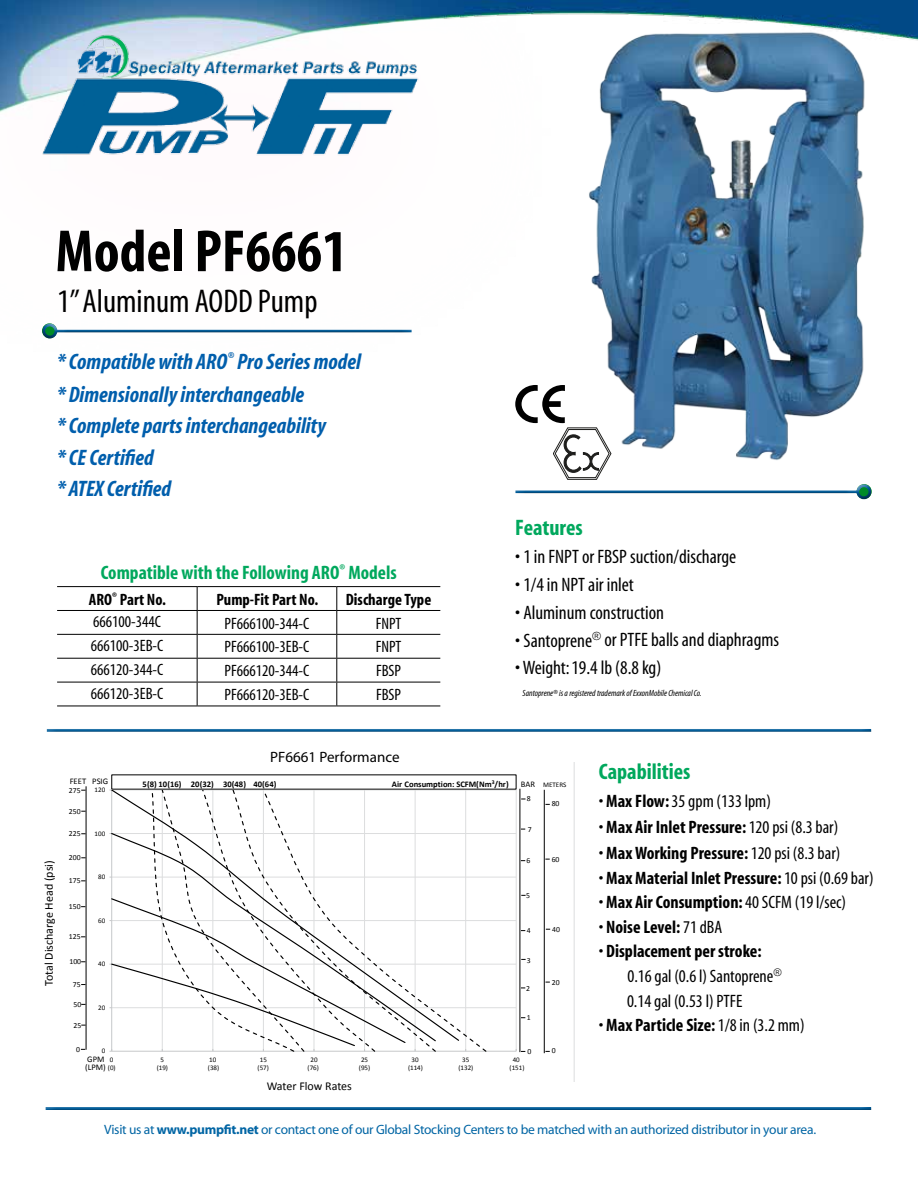
<style>
.page{position:relative;width:918px;height:1188px;background:#fff}
.page>*{position:absolute;margin:0;border:0;box-sizing:border-box;transform-origin:0 0}
.t1{font:700 condensed 60px "Myriad";color:#000}
.t2{font:condensed 33px "Myriad";color:#000}
.t3{font:italic 700 condensed 22.5px/32px "Myriad";color:#005eac}
.t4{font:700 condensed 22.5px "Myriad";color:#00a85d}
.t5{font:condensed 19.5px "Myriad";color:#000}
.t6{font:700 condensed 19.5px "Myriad";color:#00a85d}
.t7{font:700 condensed 18px "Myriad";color:#000}
.t8{font:condensed 18px/24.6px "Myriad";color:#000}
.t9{font:condensed 16.5px "Myriad";color:#000}
.t10{font:700 condensed 16.5px "Myriad";color:#000}
.t11{font:15px "Myriad";color:#000}
.t12{font:13.5px "Myriad";letter-spacing:-.02em;color:#0065a4}
.t13{font:12px "Calibri";color:#000}
.t14{font:10.95px "Calibri";color:#000}
.t15{font:italic condensed 9px "Myriad";color:#000}
.t16{font:700 8.55px "Calibri";color:#000}
.t17{font:8.55px "Calibri";color:#000}
.t18{font:7.8px "Calibri";color:#000}
.t19{font:7.05px "Calibri";color:#000}
.s1{font-size:8.55px}
.s2{font-weight:700}
.s3{font-weight:400}
</style>
<div class="page">
<img style="left:0;top:0;width:918px;height:654px">
<div style="left:41px;top:321px;width:374px;height:12px;background:#fff"></div>
<div style="left:41px;top:325px;width:374px;height:14px;background:#000;opacity:.75"></div>
<div style="left:513px;top:482px;width:360px;height:12px;background:#fff"></div>
<div style="left:513px;top:486px;width:360px;height:14px;background:#000;opacity:.75"></div>
<div style="left:43px;top:1105px;width:830px;height:5px;background:#000;opacity:.75"></div>
<hr style="left:57px;top:586px;width:140px;height:1px;background:#000">
<hr style="left:197px;top:586px;width:140px;height:1px;background:#000">
<hr style="left:337px;top:586px;width:103px;height:1px;background:#000">
<hr style="left:57px;top:610px;width:140px;height:1px;background:#000">
<hr style="left:197px;top:610px;width:140px;height:1px;background:#000">
<hr style="left:337px;top:610px;width:103px;height:1px;background:#000">
<hr style="left:57px;top:634px;width:140px;height:1px;background:#000">
<hr style="left:197px;top:634px;width:140px;height:1px;background:#000">
<hr style="left:337px;top:634px;width:103px;height:1px;background:#000">
<hr style="left:57px;top:658px;width:140px;height:1px;background:#000">
<hr style="left:197px;top:658px;width:140px;height:1px;background:#000">
<hr style="left:337px;top:658px;width:103px;height:1px;background:#000">
<hr style="left:57px;top:682px;width:140px;height:1px;background:#000">
<hr style="left:197px;top:682px;width:140px;height:1px;background:#000">
<svg style="left:197px;top:587px;width:1px;height:119px"></svg>
<hr style="left:337px;top:682px;width:103px;height:1px;background:#000">
<hr style="left:57px;top:706px;width:140px;height:1px;background:#000">
<hr style="left:197px;top:706px;width:140px;height:1px;background:#000">
<hr style="left:337px;top:706px;width:103px;height:1px;background:#000">
<svg style="left:336px;top:587px;width:1px;height:119px"></svg>
<img style="left:27px;top:17px;width:416px;height:161px">
<div style="left:44px;top:726px;width:828px;height:6px;background:#000;opacity:.75"></div>
<img style="left:552px;top:12px;width:356px;height:453px">
<svg style="left:80px;top:762px;width:494px;height:320px"></svg>
<div style="left:112px;top:775px;width:404px;height:14px;background:#fff"></div>
<hr style="left:86px;top:786px;width:1px;height:264px;background:#000">
<hr style="left:520px;top:789px;width:1px;height:263px;background:#000">
<svg style="left:516px;top:1049px;width:9px;height:3px"></svg>
<hr style="left:544px;top:790px;width:1px;height:263px;background:#000">
<svg style="left:515px;top:385px;width:96px;height:95px"></svg>
<h1 class="t1" style="left:56px;top:221px;width:294px">Model PF6661</h1>
<h2 class="t2" style="left:57px;top:285px;width:262px">1” Aluminum AODD Pump</h2>
<p class="t3" style="left:57px;top:346px;width:305px">* Compatible with ARO<sup>®</sup> Pro Series model * Dimensionally interchangeable<br>* Complete parts interchangeability<br>* CE Certified<br>* ATEX Certified</p>
<p class="t6" style="left:101px;top:562px;width:297px">Compatible with the Following ARO<sup>®</sup> Models</p>
<p class="t10" style="left:89px;top:591px;width:79px">ARO<sup>®</sup> Part No.</p>
<p class="t10" style="left:216px;top:591px;width:103px">Pump-Fit Part No.</p>
<p class="t10" style="left:346px;top:591px;width:87px">Discharge Type</p>
<p class="t9" style="left:93px;top:614px;width:69px">666100-344C</p>
<p class="t9" style="left:225px;top:615px;width:86px">PF666100-344-C</p>
<p class="t9" style="left:376px;top:615px;width:27px">FNPT</p>
<p class="t9" style="left:91px;top:638px;width:74px">666100-3EB-C</p>
<p class="t9" style="left:225px;top:639px;width:86px">PF666100-3EB-C</p>
<p class="t9" style="left:376px;top:639px;width:27px">FNPT</p>
<p class="t9" style="left:91px;top:662px;width:74px">666120-344-C</p>
<p class="t9" style="left:225px;top:663px;width:86px">PF666120-344-C</p>
<p class="t9" style="left:376px;top:663px;width:27px">FBSP</p>
<p class="t9" style="left:91px;top:685px;width:74px">666120-3EB-C</p>
<p class="t9" style="left:225px;top:687px;width:86px">PF666120-3EB-C</p>
<p class="t9" style="left:376px;top:687px;width:27px">FBSP</p>
<p class="t4" style="left:515px;top:516px;width:69px">Features</p>
<p class="t5" style="left:515px;top:547px;width:223px">• 1 in FNPT or FBSP suction/discharge</p>
<p class="t5" style="left:515px;top:575px;width:120px">• 1/4 in NPT air inlet</p>
<p class="t5" style="left:515px;top:603px;width:150px">• Aluminum construction</p>
<p class="t5" style="left:515px;top:630px;width:265px">• Santoprene<sup>®</sup> or PTFE balls and diaphragms</p>
<p class="t5" style="left:515px;top:658px;width:148px">• Weight: 19.4 lb (8.8 kg)</p>
<p class="t15" style="left:523px;top:689px;width:180px">Santoprene® is a registered trademark of ExxonMobile Chemical Co.</p>
<p class="t13" style="left:41px;top:986px;width:127px;rotate:-90deg">Total Discharge Head (psi)</p>
<p class="t17" style="left:70px;top:776px;width:40px">FEET PSIG</p>
<p class="t18" style="left:69px;top:785px;width:13px">275</p>
<p class="t18" style="left:69px;top:806px;width:13px">250</p>
<p class="t18" style="left:69px;top:829px;width:13px">225</p>
<p class="t18" style="left:69px;top:853px;width:13px">200</p>
<p class="t18" style="left:69px;top:876px;width:13px">175</p>
<p class="t18" style="left:69px;top:902px;width:13px">150</p>
<p class="t18" style="left:69px;top:931px;width:13px">125</p>
<p class="t18" style="left:69px;top:957px;width:13px">100</p>
<p class="t18" style="left:73px;top:980px;width:9px">75</p>
<p class="t18" style="left:73px;top:999px;width:9px">50</p>
<p class="t18" style="left:73px;top:1020px;width:9px">25</p>
<p class="t18" style="left:76px;top:1044px;width:5px">0</p>
<p class="t19" style="left:95px;top:785px;width:12px">120</p>
<p class="t19" style="left:95px;top:829px;width:12px">100</p>
<p class="t19" style="left:98px;top:872px;width:9px">80</p>
<p class="t19" style="left:98px;top:916px;width:9px">60</p>
<p class="t19" style="left:98px;top:959px;width:9px">40</p>
<p class="t19" style="left:98px;top:1003px;width:9px">20</p>
<p class="t19" style="left:102px;top:1046px;width:5px">0</p>
<p class="t14" style="left:237px;top:746px;width:146px">1" METALLIC DIAPHRAGM PUMP</p>
<p class="t16" style="left:143px;top:778px;width:135px">5(8) 10(16) 20(32) 30(48) 40(64)</p>
<p class="t16" style="left:392px;top:778px;width:118px">Air Consumption: SCFM(Nm<sup>3</sup>/hr)</p>
<p class="t11" style="left:270px;top:750px;width:131px">PF6661 Performance</p>
<p class="t19" style="left:521px;top:781px;width:47px"><span class="s1">BAR</span> METERS</p>
<p class="t18" style="left:527px;top:794px;width:5px">8</p>
<p class="t18" style="left:528px;top:824px;width:5px">7</p>
<p class="t18" style="left:526px;top:856px;width:5px">6</p>
<p class="t18" style="left:526px;top:891px;width:5px">5</p>
<p class="t18" style="left:527px;top:926px;width:5px">4</p>
<p class="t18" style="left:527px;top:955px;width:5px">3</p>
<p class="t18" style="left:526px;top:983px;width:5px">2</p>
<p class="t18" style="left:527px;top:1013px;width:5px">1</p>
<p class="t18" style="left:527px;top:1046px;width:5px">0</p>
<p class="t18" style="left:552px;top:799px;width:9px">80</p>
<p class="t18" style="left:552px;top:854px;width:9px">60</p>
<p class="t18" style="left:552px;top:924px;width:9px">40</p>
<p class="t18" style="left:552px;top:977px;width:9px">20</p>
<p class="t18" style="left:552px;top:1045px;width:5px">0</p>
<p class="t17" style="left:87px;top:1054px;width:19px">GPM</p>
<p class="t19" style="left:110px;top:1056px;width:5px">0</p>
<p class="t19" style="left:161px;top:1056px;width:5px">5</p>
<p class="t19" style="left:209px;top:1056px;width:9px">10</p>
<p class="t19" style="left:260px;top:1056px;width:9px">15</p>
<p class="t19" style="left:310px;top:1056px;width:9px">20</p>
<p class="t19" style="left:361px;top:1056px;width:9px">25</p>
<p class="t19" style="left:412px;top:1056px;width:9px">30</p>
<p class="t19" style="left:462px;top:1056px;width:9px">35</p>
<p class="t19" style="left:513px;top:1056px;width:9px">40</p>
<p class="t17" style="left:85px;top:1061px;width:22px">(LPM)</p>
<p class="t19" style="left:108px;top:1063px;width:9px">(0)</p>
<p class="t19" style="left:157px;top:1063px;width:13px">(19)</p>
<p class="t19" style="left:208px;top:1063px;width:13px">(38)</p>
<p class="t19" style="left:258px;top:1063px;width:13px">(57)</p>
<p class="t19" style="left:308px;top:1063px;width:13px">(76)</p>
<p class="t19" style="left:359px;top:1063px;width:13px">(95)</p>
<p class="t19" style="left:408px;top:1063px;width:16px">(114)</p>
<p class="t19" style="left:458px;top:1063px;width:16px">(132)</p>
<p class="t19" style="left:510px;top:1063px;width:16px">(151)</p>
<p class="t13" style="left:267px;top:1078px;width:87px">Water Flow Rates</p>
<p class="t4" style="left:599px;top:760px;width:93px">Capabilities</p>
<p class="t8" style="left:599px;top:789px;width:174px">• <span class="s2">Max Flow:</span> 35 gpm (133 lpm)</p>
<p class="t7" style="left:599px;top:818px;width:241px"><span class="s3">•</span> Max Air Inlet Pressure: <span class="s3">120 psi (8.3 bar)</span></p>
<p class="t7" style="left:599px;top:844px;width:243px"><span class="s3">•</span> Max Working Pressure: <span class="s3">120 psi (8.3 bar)</span></p>
<p class="t7" style="left:599px;top:869px;width:276px"><span class="s3">•</span> Max Material Inlet Pressure: <span class="s3">10 psi (0.69 bar)</span></p>
<p class="t7" style="left:599px;top:893px;width:249px"><span class="s3">•</span> Max Air Consumption: <span class="s3">40 SCFM (19 l/sec)</span></p>
<p class="t7" style="left:599px;top:918px;width:125px"><span class="s3">•</span> Noise Level: <span class="s3">71 dBA</span></p>
<p class="t8" style="left:627px;top:940px;width:156px;text-indent:-28px">• <span class="s2">Displacement per stroke:<br></span>0.16 gal (0.6 l) Santoprene<sup>®<br></sup>0.14 gal (0.53 l) PTFE</p>
<p class="t7" style="left:599px;top:1016px;width:207px"><span class="s3">•</span> Max Particle Size: <span class="s3">1/8 in (3.2 mm)</span></p>
<p class="t12" style="left:104px;top:1123px;width:714px">Visit us at <span class="s2">www.pumpfit.net</span> or contact one of our Global Stocking Centers to be matched with an authorized distributor in your area.</p>
</div>
